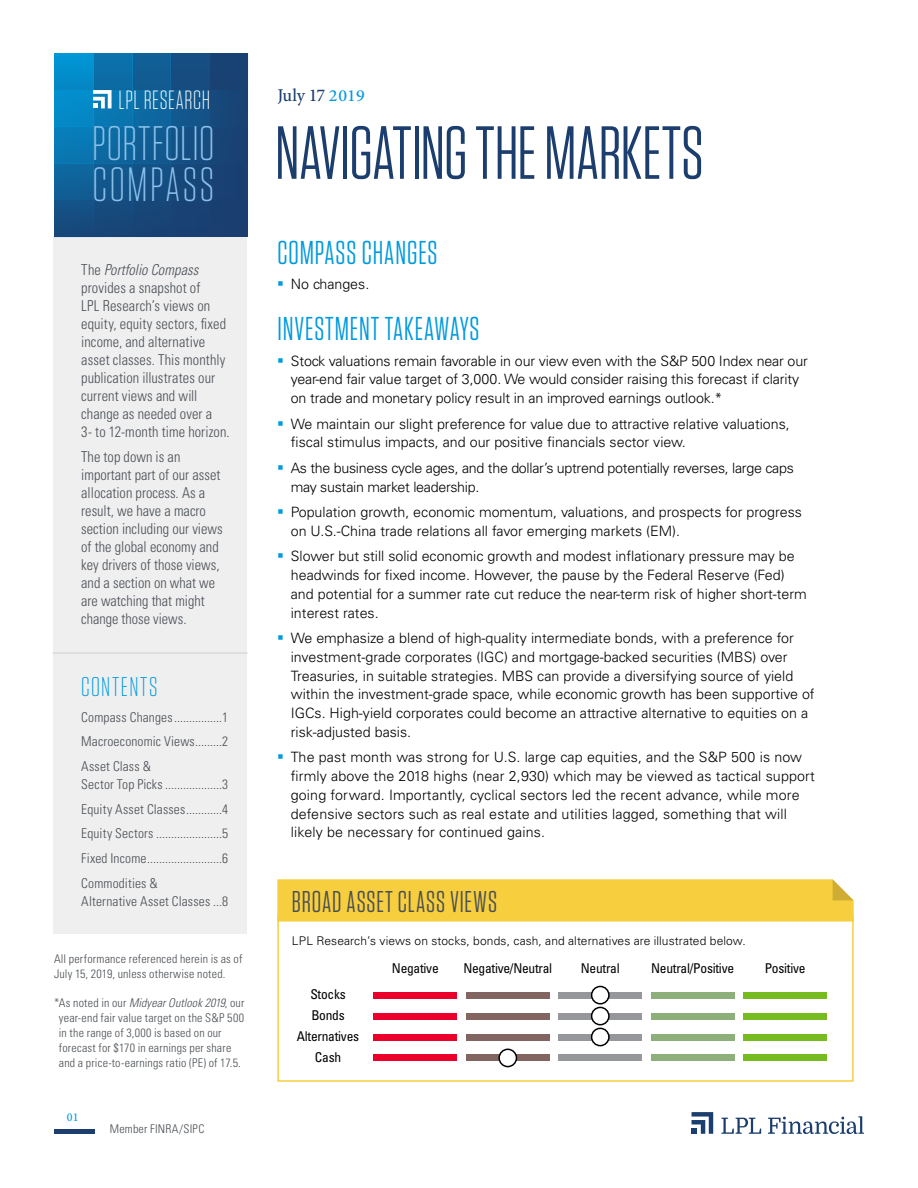
<style>
.page{position:relative;width:918px;height:1188px;background:#fff}
.page>*{position:absolute;margin:0;border:0;box-sizing:border-box;transform-origin:0 0}
.t1{font:75px "Tungsten Narrow";letter-spacing:-.005em;color:#1b3e6f}
.t2{font:300 48.3px "Tungsten Narrow";letter-spacing:.02em;color:#8bc1eb}
.t3{font:300 48px "Tungsten Narrow";letter-spacing:.055em;color:#8bc1eb}
.t4{font:33px "Tungsten Narrow";letter-spacing:.03em;color:#009ade}
.t5{font:30px "Tungsten Narrow";letter-spacing:.03em;color:#4a4f54}
.t6{font:300 27px "Tungsten Narrow";letter-spacing:.06em;color:#009ade;scale:1.04 1}
.t7{font:300 26.25px "Tungsten Narrow";letter-spacing:.025em;color:#fff}
.t8{font:500 18px "Minion Pro";letter-spacing:-.03em;color:#1b3e6f}
.t9{font:300 condensed 15px/18px "Univers LT Std";color:#4a4f54;scale:.96 1}
.t10{font:300 14.25px/18.8px "Univers LT Std";color:#000}
.t11{font:300 14.25px/18.8px "Univers LT Std";letter-spacing:-.02em;color:#000}
.t12{font:300 condensed 13.5px/24.8px "Univers LT Std";letter-spacing:.015em;color:#4a4f54;text-align:justify}
.t13{font:condensed 13.5px/21px "Univers LT Std";letter-spacing:-.02em;color:#000;text-align:center}
.t14{font:300 condensed 12px/15px "Univers LT Std";letter-spacing:.015em;color:#4a4f54}
.t15{font:300 12px "Univers LT Std";letter-spacing:.01em;color:#000}
.t16{font:500 12px "Minion Pro";color:#009ade}
.s1{font-size:16.95px;color:#009ade}
.s2{font-style:italic}
</style>
<div class="page">
<hr style="left:54px;top:1130px;width:40px;height:4px;background:#1b3e6f">
<svg style="left:692px;top:1112px;width:21px;height:22px"></svg>
<svg style="left:721px;top:1118px;width:40px;height:16px"></svg>
<svg style="left:768px;top:1116px;width:96px;height:18px"></svg>
<div style="left:54px;top:236px;width:193px;height:697px;background:#efeff0"></div>
<div style="left:93px;top:54px;width:39px;height:183px;background:#0b72ac"></div>
<div style="left:210px;top:54px;width:39px;height:183px;background:#194274"></div>
<div style="left:171px;top:54px;width:39px;height:183px;background:#145185"></div>
<div style="left:132px;top:54px;width:39px;height:183px;background:#0f639a"></div>
<div style="left:54px;top:54px;width:39px;height:183px;background:#038cca"></div>
<div style="left:54px;top:163px;width:194px;height:37px;background:linear-gradient(to right,#0e649c,#1a3b6c)"></div>
<div style="left:54px;top:201px;width:194px;height:36px;background:linear-gradient(to right,#154d81,#1a3c6d)"></div>
<div style="left:54px;top:127px;width:194px;height:36px;background:linear-gradient(to right,#077eba,#1a3c6d)"></div>
<svg style="left:93px;top:90px;width:19px;height:18px"></svg>
<hr style="left:53px;top:652px;width:195px;height:2px;background:#4a4f54">
<div style="left:277px;top:916px;width:577px;height:166px;background:#fff;border:2px solid #f6ce3e"></div>
<div style="left:277px;top:879px;width:577px;height:43px;background:#f6ce3e"></div>
<div style="left:374px;top:992px;width:83px;height:6px;background:#ea002a"></div>
<div style="left:466px;top:992px;width:84px;height:6px;background:#826461"></div>
<div style="left:558px;top:992px;width:84px;height:6px;background:#95979a"></div>
<div style="left:651px;top:992px;width:84px;height:6px;background:#8db07a"></div>
<div style="left:743px;top:992px;width:84px;height:6px;background:#76bc21"></div>
<div style="left:374px;top:1013px;width:83px;height:6px;background:#ea002a"></div>
<div style="left:466px;top:1013px;width:84px;height:6px;background:#826461"></div>
<div style="left:558px;top:1013px;width:84px;height:6px;background:#95979a"></div>
<div style="left:651px;top:1013px;width:84px;height:6px;background:#8db07a"></div>
<div style="left:743px;top:1013px;width:84px;height:6px;background:#76bc21"></div>
<div style="left:374px;top:1034px;width:83px;height:6px;background:#ea002a"></div>
<div style="left:466px;top:1034px;width:84px;height:6px;background:#826461"></div>
<div style="left:558px;top:1034px;width:84px;height:6px;background:#95979a"></div>
<div style="left:651px;top:1034px;width:84px;height:6px;background:#8db07a"></div>
<div style="left:743px;top:1034px;width:84px;height:6px;background:#76bc21"></div>
<div style="left:374px;top:1055px;width:83px;height:6px;background:#ea002a"></div>
<div style="left:466px;top:1055px;width:84px;height:6px;background:#826461"></div>
<div style="left:558px;top:1055px;width:84px;height:6px;background:#95979a"></div>
<div style="left:651px;top:1055px;width:84px;height:6px;background:#8db07a"></div>
<div style="left:743px;top:1055px;width:84px;height:6px;background:#76bc21"></div>
<div style="left:592px;top:1007px;width:17px;height:18px;background:#fff;border-radius:50%"></div>
<div style="left:591px;top:1007px;width:19px;height:18px;border:2px solid #000;border-radius:50%"></div>
<div style="left:499px;top:1049px;width:17px;height:18px;background:#fff;border-radius:50%"></div>
<div style="left:498px;top:1049px;width:19px;height:18px;border:2px solid #000;border-radius:50%"></div>
<div style="left:592px;top:1028px;width:17px;height:18px;background:#fff;border-radius:50%"></div>
<div style="left:591px;top:1028px;width:19px;height:18px;border:2px solid #000;border-radius:50%"></div>
<div style="left:592px;top:986px;width:17px;height:18px;background:#fff;border-radius:50%"></div>
<div style="left:591px;top:986px;width:19px;height:19px;border:2px solid #000;border-radius:50%"></div>
<h3 class="t7" style="left:118px;top:87px;width:93px">LPL RESEARCH</h3>
<p class="t8" style="left:277px;top:84px;width:89px">July 17 <span class="s1">2019</span></p>
<h2 class="t2" style="left:92px;top:120px;width:124px">PORTFOLIO</h2>
<h3 class="t3" style="left:92px;top:160px;width:123px">COMPASS</h3>
<p class="t9" style="left:81px;top:261px;width:156px">The <span class="s2">Portfolio Compass </span>provides a snapshot of<br>LPL Research’s views on equity, equity sectors, fixed income, and alternative asset classes. This monthly publication illustrates our current views and will change as needed over a<br>3- to 12-month time horizon.</p>
<p class="t9" style="left:81px;top:448px;width:149px">The top down is an important part of our asset allocation process. As a result, we have a macro section including our views of the global economy and key drivers of those views, and a section on what we are watching that might change those views.</p>
<h3 class="t6" style="left:81px;top:673px;width:75px">CONTENTS</h3>
<p class="t12" style="left:81px;top:704px;width:149px">Compass Changes................1<br>Macroeconomic Views.........2<br>Asset Class &amp;</p>
<p class="t12" style="left:81px;top:772px;width:149px">Sector Top Picks ...................3<br>Equity Asset Classes............4<br>Equity Sectors ......................5<br>Fixed Income.........................6<br>Commodities &amp;</p>
<p class="t12" style="left:81px;top:889px;width:149px">Alternative Asset Classes ...8</p>
<p class="t14" style="left:54px;top:952px;width:190px">All performance referenced herein is as of<br>July 15, 2019, unless otherwise noted.</p>
<p class="t14" style="left:59px;top:995px;width:187px;text-indent:-5px">*As noted in our <span class="s2">Midyear Outlook 2019</span>, our year-end fair value target on the S&amp;P 500 in the range of 3,000 is based on our forecast for $170 in earnings per share and a price-to-earnings ratio (PE) of 17.5.</p>
<p class="t16" style="left:67px;top:1109px;width:13px">01</p>
<p class="t14" style="left:110px;top:1121px;width:96px">Member FINRA/SIPC</p>
<h1 class="t1" style="left:275px;top:116px;width:430px">NAVIGATING THE MARKETS</h1>
<h3 class="t4" style="left:277px;top:236px;width:162px">COMPASS CHANGES</h3>
<p class="t10" style="left:291px;top:275px;width:80px">No changes.</p>
<h3 class="t4" style="left:277px;top:312px;width:204px">INVESTMENT TAKEAWAYS</h3>
<p class="t10" style="left:291px;top:351px;width:519px">Stock valuations remain favorable in our view even with the S&amp;P 500 Index near our year-end fair value target of 3,000. We would consider raising this forecast if clarity on trade and monetary policy result in an improved earnings outlook.*</p>
<p class="t10" style="left:291px;top:414px;width:501px">We maintain our slight preference for value due to attractive relative valuations, fiscal stimulus impacts, and our positive financials sector view.</p>
<p class="t11" style="left:291px;top:459px;width:504px">As the business cycle ages, and the dollar’s uptrend potentially reverses, large caps may sustain market leadership.</p>
<p class="t10" style="left:291px;top:503px;width:513px">Population growth, economic momentum, valuations, and prospects for progress on U.S.-China trade relations all favor emerging markets (EM).</p>
<p class="t10" style="left:291px;top:547px;width:518px">Slower but still solid economic growth and modest inflationary pressure may be headwinds for fixed income. However, the pause by the Federal Reserve (Fed) and potential for a summer rate cut reduce the near-term risk of higher short-term interest rates.</p>
<p class="t10" style="left:291px;top:629px;width:525px">We emphasize a blend of high-quality intermediate bonds, with a preference for investment-grade corporates (IGC) and mortgage-backed securities (MBS) over Treasuries, in suitable strategies. MBS can provide a diversifying source of yield within the investment-grade space, while economic growth has been supportive of IGCs. High-yield corporates could become an attractive alternative to equities on a risk-adjusted basis.</p>
<p class="t10" style="left:291px;top:748px;width:526px">The past month was strong for U.S. large cap equities, and the S&amp;P 500 is now firmly above the 2018 highs (near 2,930) which may be viewed as tactical support going forward. Importantly, cyclical sectors led the recent advance, while more defensive sectors such as real estate and utilities lagged, something that will likely be necessary for continued gains.</p>
<h3 class="t5" style="left:292px;top:887px;width:207px">BROAD ASSET CLASS VIEWS</h3>
<p class="t15" style="left:292px;top:933px;width:455px">LPL Research’s views on stocks, bonds, cash, and alternatives are illustrated below.</p>
<p class="t13" style="left:297px;top:984px;width:64px">Stocks<br>Bonds<br>Alternatives<br>Cash</p>
<p class="t13" style="left:392px;top:957px;width:48px">Negative</p>
<p class="t13" style="left:463px;top:957px;width:90px">Negative/Neutral</p>
<p class="t13" style="left:581px;top:957px;width:40px">Neutral</p>
<p class="t13" style="left:651px;top:957px;width:84px">Neutral/Positive</p>
<p class="t13" style="left:765px;top:957px;width:42px">Positive</p>
</div>
